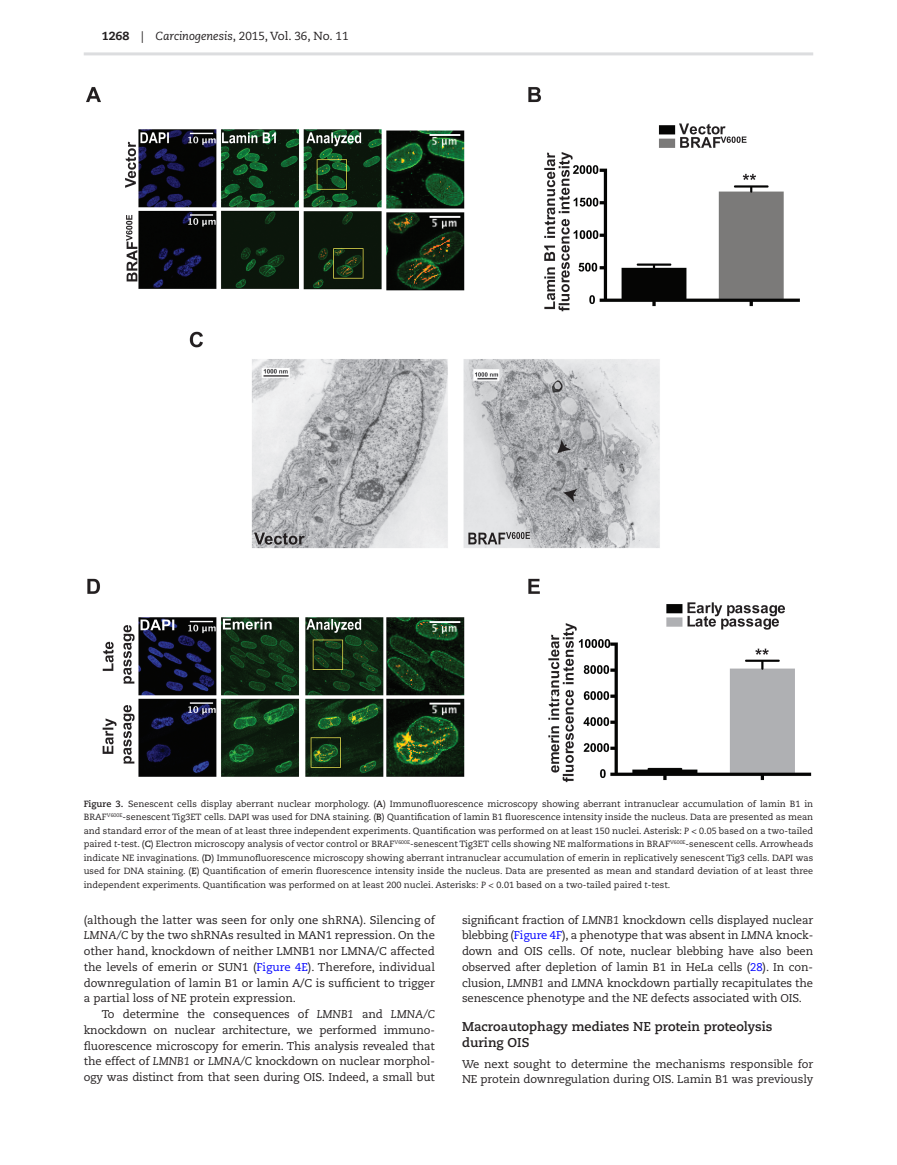
<style>
.page{position:relative;width:897px;height:1165px;background:#fff}
.page>*{position:absolute;margin:0;border:0;box-sizing:border-box;transform-origin:0 0}
.t1{font:700 12.75px/16.5px "Caecilia LT Std";color:#231f20}
.t2{font:11.7px "Caecilia LT Std";color:#231f20}
.t3{font:11.25px/15.8px "Caecilia LT Std";letter-spacing:-.01em;color:#231f20;text-align:justify}
.t4{font:9px/13.5px "Caecilia LT Std";color:#231f20;text-align:justify}
.s1{font-weight:800}
.s2{font-style:italic}
.s3{font-weight:700}
.s4{color:#00f}
</style>
<div class="page">
<hr style="left:84px;top:52px;width:729px;height:3px;background:#dcdddf">
<img style="left:86px;top:87px;width:725px;height:695px">
<p class="t2" style="left:102px;top:30px;width:248px"><span class="s1">1268</span> | <span class="s2">Carcinogenesis</span>, 2015, Vol. 36, No. 11</p>
<p class="t4" style="left:84px;top:797px;width:731px"><span class="s3">Figure 3.</span> Senescent cells display aberrant nuclear morphology. (<span class="s3">A</span>) Immunofluorescence microscopy showing aberrant intranuclear accumulation of lamin B1 in BRAF<sup>V600E</sup>-senescent Tig3ET cells. DAPI was used for DNA staining. (<span class="s3">B</span>) Quantification of lamin B1 fluorescence intensity inside the nucleus. Data are presented as mean and standard error of the mean of at least three independent experiments. Quantification was performed on at least 150 nuclei. Asterisk: <span class="s2">P</span> &lt; 0.05 based on a two-tailed paired <span class="s2">t</span>-test. (<span class="s3">C</span>) Electron microscopy analysis of vector control or BRAF<sup>V600E</sup>-senescent Tig3ET cells showing NE malformations in BRAF<sup>V600E</sup>-senescent cells. Arrowheads indicate NE invaginations. (<span class="s3">D</span>) Immunofluorescence microscopy showing aberrant intranuclear accumulation of emerin in replicatively senescent Tig3 cells. DAPI was used for DNA staining. (<span class="s3">E</span>) Quantification of emerin fluorescence intensity inside the nucleus. Data are presented as mean and standard deviation of at least three independent experiments. Quantification was performed on at least 200 nuclei. Asterisks: <span class="s2">P</span> &lt; 0.01 based on a two-tailed paired <span class="s2">t</span>-test.</p>
<p class="t3" style="left:84px;top:911px;width:353px">(although the latter was seen for only one shRNA). Silencing of <span class="s2">LMNA/C</span> by the two shRNAs resulted in MAN1 repression. On the other hand, knockdown of neither LMNB1 nor LMNA/C affected the levels of emerin or SUN1 (<span class="s4">Figure 4E</span>). Therefore, individual downregulation of lamin B1 or lamin A/C is sufficient to trigger a partial loss of NE protein expression.</p>
<p class="t3" style="left:84px;top:1006px;width:353px;text-indent:18px">To determine the consequences of <span class="s2">LMNB1</span> and <span class="s2">LMNA/C </span>knockdown on nuclear architecture, we performed immuno&shy;fluorescence microscopy for emerin. This analysis revealed that the effect of <span class="s2">LMNB1</span> or <span class="s2">LMNA/C</span> knockdown on nuclear morphol&shy;ogy was distinct from that seen during OIS. Indeed, a small but</p>
<p class="t3" style="left:462px;top:911px;width:353px">significant fraction of <span class="s2">LMNB1</span> knockdown cells displayed nuclear blebbing (<span class="s4">Figure 4F</span>), a phenotype that was absent in <span class="s2">LMNA</span> knock&shy;down and OIS cells. Of note, nuclear blebbing have also been observed after depletion of lamin B1 in HeLa cells (<span class="s4">28</span>). In con&shy;clusion, <span class="s2">LMNB1</span> and <span class="s2">LMNA</span> knockdown partially recapitulates the senescence phenotype and the NE defects associated with OIS.</p>
<p class="t1" style="left:462px;top:1018px;width:312px">Macroautophagy mediates NE protein proteolysis during OIS</p>
<p class="t3" style="left:462px;top:1055px;width:353px">We next sought to determine the mechanisms responsible for<br>NE protein downregulation during OIS. Lamin B1 was previously</p>
</div>
